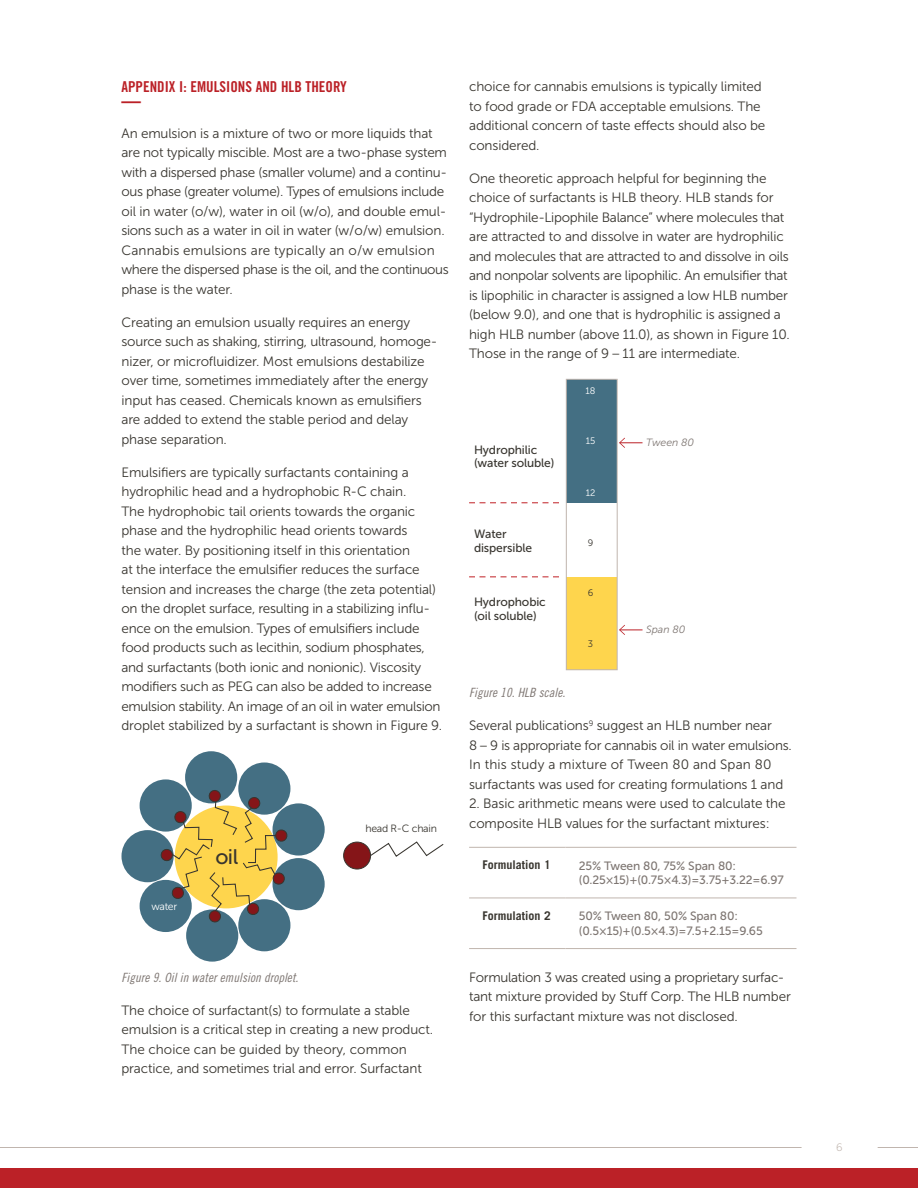
<style>
.page{position:relative;width:918px;height:1188px;background:#fff}
.page>*{position:absolute;margin:0;border:0;box-sizing:border-box;transform-origin:0 0}
.t1{font:21px "Museo Sans 500";color:#38352f}
.t2{font:700 expanded 20.25px "Trade Gothic LT Std";color:#bb2127;scale:.96 1}
.t3{font:15px "Trade Gothic LT Std Bd Cn 20";color:#bb2127}
.t4{font:13.5px/19.5px "Museo Sans 300";letter-spacing:-.01em;color:#38352f}
.t5{font:12.75px "Trade Gothic LT Std Cn 18 Obl";letter-spacing:.005em;color:#7e7672}
.t6{font:12px/14.7px "Museo Sans 500";letter-spacing:-.01em;color:#7e7672}
.t7{font:12px/13.5px "Museo Sans 500";letter-spacing:-.01em;color:#38352f}
.t8{font:700 12px "Trade Gothic LT Std";color:#38352f}
.t9{font:italic 10.5px "Museo Sans 300";letter-spacing:-.005em;color:#7e7672}
.t10{font:10.5px "Museo Sans 300";letter-spacing:-.025em;color:#38352f}
.t11{font:10.5px "Museo Sans 300";letter-spacing:-.025em;color:#fff}
.t12{font:300 10.5px "Trade Gothic LT Std";color:#c0b5ae}
.t13{font:9.3px "Museo Sans 300";color:#fff}
.t14{font:9.3px "Museo Sans 300";color:#38352f}
</style>
<div class="page">
<div style="left:0;top:1168px;width:918px;height:20px;background:#bb2127"></div>
<hr style="left:878px;top:1147px;width:40px;height:1px;background:#c0b5ae">
<hr style="left:0;top:1147px;width:802px;height:1px;background:#c0b5ae">
<hr style="left:469px;top:847px;width:96px;height:1px;background:#c0b5ae">
<hr style="left:565px;top:847px;width:232px;height:1px;background:#c0b5ae">
<hr style="left:469px;top:898px;width:96px;height:1px;background:#c0b5ae">
<hr style="left:565px;top:898px;width:232px;height:1px;background:#c0b5ae">
<hr style="left:469px;top:948px;width:96px;height:1px;background:#c0b5ae">
<hr style="left:565px;top:948px;width:232px;height:1px;background:#c0b5ae">
<div style="left:238px;top:763px;width:52px;height:52px;background:#446f83;border-radius:50%"></div>
<div style="left:273px;top:803px;width:52px;height:53px;background:#446f83;border-radius:50%"></div>
<div style="left:273px;top:858px;width:52px;height:52px;background:#446f83;border-radius:50%"></div>
<div style="left:238px;top:899px;width:52px;height:52px;background:#446f83;border-radius:50%"></div>
<div style="left:186px;top:909px;width:52px;height:53px;background:#446f83;border-radius:50%"></div>
<div style="left:140px;top:880px;width:52px;height:52px;background:#446f83;border-radius:50%"></div>
<div style="left:122px;top:830px;width:52px;height:52px;background:#446f83;border-radius:50%"></div>
<div style="left:185px;top:751px;width:52px;height:52px;background:#446f83;border-radius:50%"></div>
<div style="left:140px;top:779px;width:52px;height:53px;background:#446f83;border-radius:50%"></div>
<svg style="left:369px;top:841px;width:75px;height:16px"></svg>
<div style="left:344px;top:842px;width:27px;height:27px;background:#851518;border-radius:50%"></div>
<div style="left:343px;top:842px;width:28px;height:27px;border:1px solid #38352f;border-radius:50%"></div>
<div style="left:209px;top:910px;width:12px;height:12px;background:#851518;border-radius:50%"></div>
<div style="left:209px;top:910px;width:12px;height:12px;border:1px solid #38352f;border-radius:50%"></div>
<svg style="left:160px;top:789px;width:128px;height:127px"></svg>
<div style="left:566px;top:379px;width:51px;height:124px;background:#446f83"></div>
<div style="left:566px;top:577px;width:51px;height:93px;background:#fed54d"></div>
<svg style="left:469px;top:502px;width:90px;height:1px"></svg>
<svg style="left:469px;top:576px;width:90px;height:1px"></svg>
<svg style="left:619px;top:438px;width:24px;height:10px"></svg>
<svg style="left:619px;top:625px;width:24px;height:10px"></svg>
<div style="left:566px;top:379px;width:52px;height:291px;border:1px solid #c0b5ae"></div>
<p class="t3" style="left:122px;top:77px;width:227px">APPENDIX I: EMULSIONS AND HLB THEORY</p>
<h2 class="t2" style="left:122px;top:88px;width:22px">—</h2>
<p class="t4" style="left:122px;top:124px;width:329px">An emulsion is a mixture of two or more liquids that are not typically miscible. Most are a two-phase system with a dispersed phase (smaller volume) and a continu&shy;ous phase (greater volume). Types of emulsions include oil in water (o/w), water in oil (w/o), and double emul&shy;sions such as a water in oil in water (w/o/w) emulsion.<br>Cannabis emulsions are typically an o/w emulsion where the dispersed phase is the oil, and the continuous phase is the water.</p>
<p class="t4" style="left:122px;top:313px;width:317px">Creating an emulsion usually requires an energy source such as shaking, stirring, ultrasound, homoge&shy;nizer, or microfluidizer. Most emulsions destabilize over time, sometimes immediately after the energy input has ceased. Chemicals known as emulsifiers are added to extend the stable period and delay phase separation.</p>
<p class="t4" style="left:122px;top:463px;width:322px">Emulsifiers are typically surfactants containing a hydrophilic head and a hydrophobic R-C chain.<br>The hydrophobic tail orients towards the organic phase and the hydrophilic head orients towards<br>the water. By positioning itself in this orientation<br>at the interface the emulsifier reduces the surface tension and increases the charge (the zeta potential) on the droplet surface, resulting in a stabilizing influ&shy;ence on the emulsion. Types of emulsifiers include food products such as lecithin, sodium phosphates, and surfactants (both ionic and nonionic). Viscosity modifiers such as PEG can also be added to increase emulsion stability. An image of an oil in water emulsion droplet stabilized by a surfactant is shown in Figure 9.</p>
<p class="t11" style="left:151px;top:901px;width:27px">water</p>
<h1 class="t1" style="left:215px;top:845px;width:24px">oil</h1>
<p class="t10" style="left:365px;top:822px;width:73px">head R-C chain</p>
<p class="t5" style="left:122px;top:970px;width:178px">Figure 9. Oil in water emulsion droplet.</p>
<p class="t4" style="left:122px;top:1000px;width:313px">The choice of surfactant(s) to formulate a stable emulsion is a critical step in creating a new product.<br>The choice can be guided by theory, common practice, and sometimes trial and error. Surfactant</p>
<p class="t4" style="left:469px;top:77px;width:298px">choice for cannabis emulsions is typically limited to food grade or FDA acceptable emulsions. The additional concern of taste effects should also be considered.</p>
<p class="t4" style="left:469px;top:168px;width:322px">One theoretic approach helpful for beginning the choice of surfactants is HLB theory. HLB stands for “Hydrophile-Lipophile Balance” where molecules that are attracted to and dissolve in water are hydrophilic and molecules that are attracted to and dissolve in oils and nonpolar solvents are lipophilic. An emulsifier that is lipophilic in character is assigned a low HLB number (below 9.0), and one that is hydrophilic is assigned a high HLB number (above 11.0), as shown in Figure 10.<br>Those in the range of 9 – 11 are intermediate.</p>
<p class="t7" style="left:474px;top:443px;width:82px">Hydrophilic (water soluble)</p>
<p class="t7" style="left:474px;top:527px;width:60px">Water dispersible</p>
<p class="t7" style="left:474px;top:595px;width:73px">Hydrophobic (oil soluble)</p>
<p class="t13" style="left:586px;top:386px;width:12px">18</p>
<p class="t13" style="left:586px;top:436px;width:11px">15</p>
<p class="t13" style="left:586px;top:487px;width:11px">12</p>
<p class="t14" style="left:588px;top:538px;width:7px">9</p>
<p class="t14" style="left:588px;top:588px;width:7px">6</p>
<p class="t14" style="left:588px;top:639px;width:7px">3</p>
<p class="t9" style="left:646px;top:437px;width:49px">Tween 80</p>
<p class="t9" style="left:646px;top:624px;width:41px">Span 80</p>
<p class="t5" style="left:469px;top:685px;width:98px">Figure 10. HLB scale.</p>
<p class="t4" style="left:469px;top:716px;width:324px">Several publications<sup>9</sup> suggest an HLB number near 8–9 is appropriate for cannabis oil in water emulsions.<br>In this study a mixture of Tween 80 and Span 80 surfactants was used for creating formulations 1 and</p>
<p class="t4" style="left:469px;top:794px;width:318px">2. Basic arithmetic means were used to calculate the composite HLB values for the surfactant mixtures:</p>
<p class="t8" style="left:483px;top:858px;width:70px">Formulation 1</p>
<p class="t6" style="left:579px;top:858px;width:206px">25% Tween 80, 75% Span 80: (0.25×15)+(0.75×4.3)=3.75+3.22=6.97</p>
<p class="t8" style="left:483px;top:908px;width:70px">Formulation 2</p>
<p class="t6" style="left:579px;top:909px;width:185px">50% Tween 80, 50% Span 80: (0.5×15)+(0.5×4.3)=7.5+2.15=9.65</p>
<p class="t4" style="left:469px;top:967px;width:323px">Formulation 3 was created using a proprietary surfac&shy;tant mixture provided by Stuff Corp. The HLB number for this surfactant mixture was not disclosed.</p>
<p class="t12" style="left:837px;top:1141px;width:7px">6</p>
</div>
